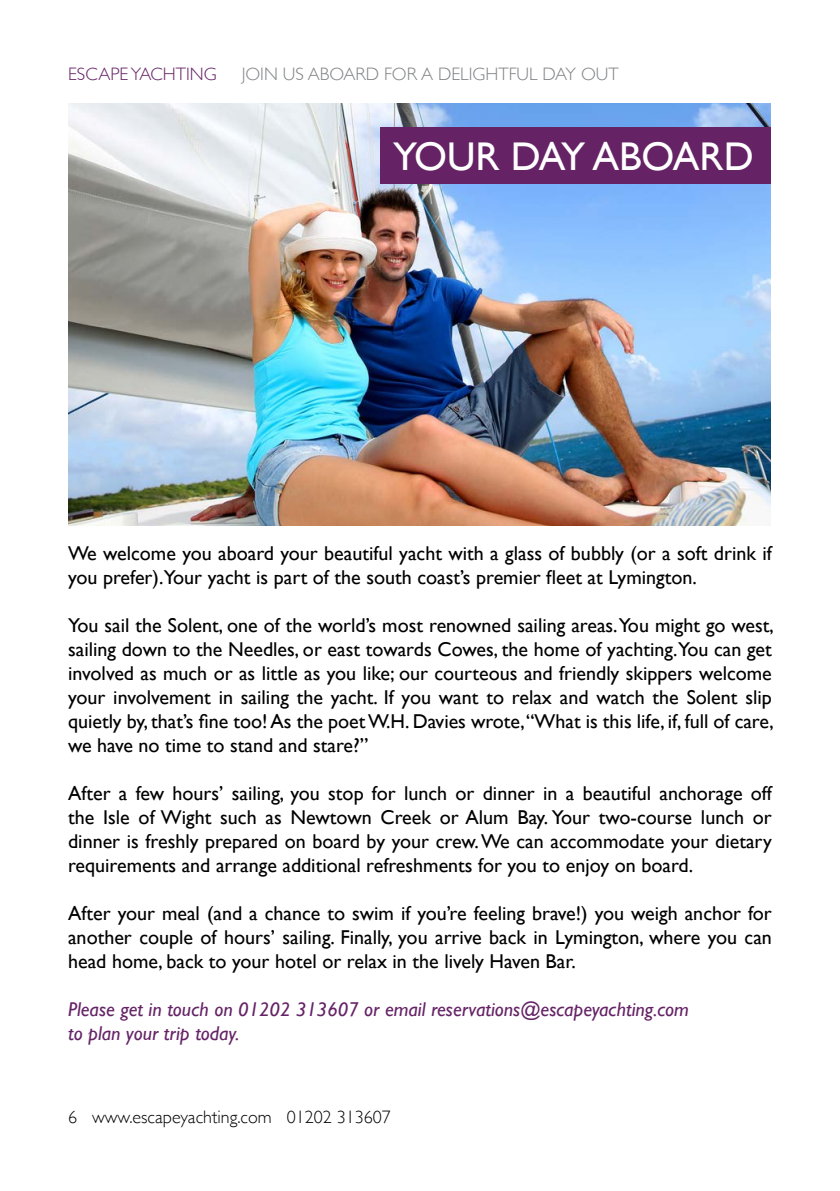
<style>
.page{position:relative;width:840px;height:1191px;background:#fff}
.page>*{position:absolute;margin:0;border:0;box-sizing:border-box;transform-origin:0 0}
.t1{font:40px "Gill Sans";color:#fff}
.t2{font:20px/24px "Gill Sans";color:#000;text-align:justify}
.t3{font:italic 20px/24px "Gill Sans";color:#652366}
.t4{font:300 18px "Gill Sans";color:#000}
.t5{font:300 18px "Gill Sans";color:#808285}
.t6{font:300 18px "Gill Sans";color:#652366}
</style>
<div class="page">
<img style="left:68px;top:103px;width:702px;height:422px">
<div style="left:380px;top:128px;width:390px;height:56px;background:#652366"></div>
<p class="t6" style="left:68px;top:60px;width:150px">ESCAPE YACHTING</p>
<p class="t5" style="left:241px;top:60px;width:378px">JOIN US ABOARD FOR A DELIGHTFUL DAY OUT</p>
<h1 class="t1" style="left:393px;top:133px;width:362px">YOUR DAY ABOARD</h1>
<p class="t2" style="left:68px;top:541px;width:704px">We welcome you aboard your beautiful yacht with a glass of bubbly (or a soft drink if you prefer).Your yacht is part of the south coast’s premier fleet at Lymington.</p>
<p class="t2" style="left:68px;top:613px;width:707px">You sail the Solent, one of the world’s most renowned sailing areas.You might go west, sailing down to the Needles, or east towards Cowes, the home of yachting.You can get involved as much or as little as you like; our courteous and friendly skippers welcome your involvement in sailing the yacht. If you want to relax and watch the Solent slip quietly by, that’s fine too! As the poet W.H. Davies wrote,“What is this life, if, full of care, we have no time to stand and stare?”</p>
<p class="t2" style="left:68px;top:781px;width:705px">After a few hours’ sailing, you stop for lunch or dinner in a beautiful anchorage off the Isle of Wight such as Newtown Creek or Alum Bay. Your two-course lunch or dinner is freshly prepared on board by your crew. We can accommodate your dietary requirements and arrange additional refreshments for you to enjoy on board.</p>
<p class="t2" style="left:68px;top:901px;width:705px">After your meal (and a chance to swim if you’re feeling brave!) you weigh anchor for another couple of hours’ sailing. Finally, you arrive back in Lymington, where you can head home, back to your hotel or relax in the lively Haven Bar.</p>
<p class="t3" style="left:68px;top:997px;width:622px">Please get in touch on 01202 313607 or email reservations@escapeyachting.com to plan your trip today.</p>
<p class="t4" style="left:68px;top:1102px;width:324px">6 www.escapeyachting.com 01202 313607</p>
</div>
